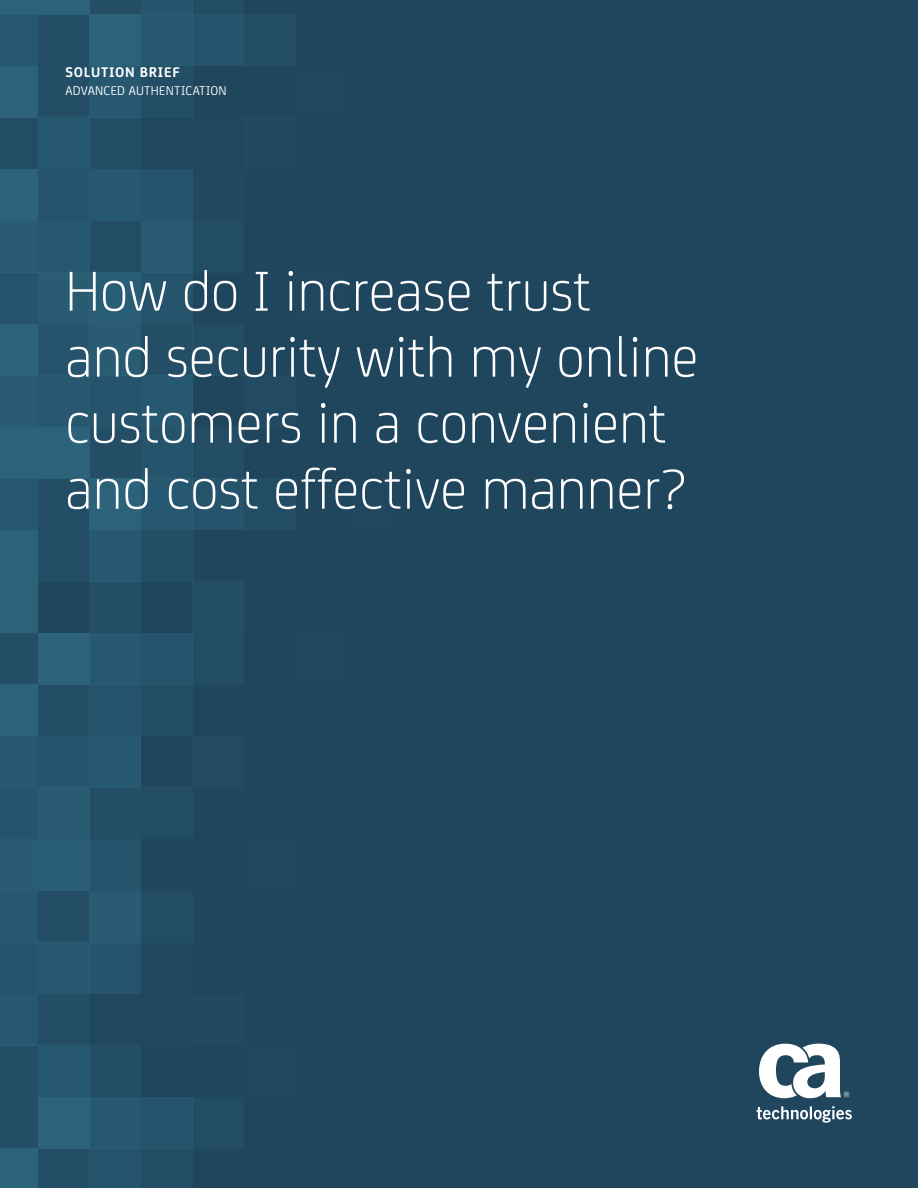
<style>
.page{position:relative;width:918px;height:1188px;background:#fff}
.page>*{position:absolute;margin:0;border:0;box-sizing:border-box;transform-origin:0 0}
.Cover_Head_-_Headlin{font:300 60px/66px "CA Sans";color:#fff}
.Cover_eyebrow{font:700 15px "CA Sans";letter-spacing:.05em;color:#fff}
.Cover_Eyebrow_Topic{font:13.5px "CA Sans";letter-spacing:.02em;color:#fff}
</style>
<div class="page">
<div style="left:1px;top:0;width:917px;height:1188px;background:#20465e"></div>
<div style="left:141px;top:375px;width:51px;height:52px;background:#275871"></div>
<div style="left:90px;top:375px;width:51px;height:52px;background:#25546c"></div>
<div style="left:38px;top:375px;width:52px;height:52px;background:#275870"></div>
<div style="left:1px;top:375px;width:37px;height:52px;background:#295b73"></div>
<div style="left:192px;top:427px;width:52px;height:51px;background:#234d65"></div>
<div style="left:244px;top:478px;width:51px;height:52px;background:#234d65"></div>
<div style="left:141px;top:427px;width:51px;height:51px;background:#25546c"></div>
<div style="left:90px;top:427px;width:51px;height:51px;background:#234e66"></div>
<div style="left:38px;top:427px;width:52px;height:51px;background:#2c637b"></div>
<div style="left:1px;top:427px;width:37px;height:51px;background:#2c637b"></div>
<div style="left:192px;top:478px;width:52px;height:52px;background:#25546c"></div>
<div style="left:141px;top:478px;width:51px;height:52px;background:#275871"></div>
<div style="left:90px;top:478px;width:51px;height:52px;background:#2c637b"></div>
<div style="left:38px;top:478px;width:52px;height:52px;background:#234e66"></div>
<div style="left:1px;top:478px;width:37px;height:52px;background:#275871"></div>
<div style="left:141px;top:530px;width:51px;height:52px;background:#234e66"></div>
<div style="left:90px;top:530px;width:51px;height:52px;background:#275871"></div>
<div style="left:38px;top:530px;width:52px;height:52px;background:#234e66"></div>
<div style="left:1px;top:530px;width:37px;height:52px;background:#2c637b"></div>
<div style="left:192px;top:0;width:52px;height:15px;background:#234d65"></div>
<div style="left:244px;top:15px;width:51px;height:51px;background:#234d65"></div>
<div style="left:141px;top:0;width:51px;height:15px;background:#25546c"></div>
<div style="left:90px;top:0;width:51px;height:15px;background:#234e66"></div>
<div style="left:38px;top:0;width:52px;height:15px;background:#2c637b"></div>
<div style="left:1px;top:0;width:37px;height:15px;background:#2c637b"></div>
<div style="left:192px;top:15px;width:52px;height:51px;background:#25546c"></div>
<div style="left:141px;top:15px;width:51px;height:51px;background:#275871"></div>
<div style="left:90px;top:15px;width:51px;height:51px;background:#2c637b"></div>
<div style="left:38px;top:15px;width:52px;height:51px;background:#234e66"></div>
<div style="left:1px;top:15px;width:37px;height:51px;background:#275871"></div>
<div style="left:141px;top:66px;width:51px;height:52px;background:#234e66"></div>
<div style="left:90px;top:66px;width:51px;height:52px;background:#275871"></div>
<div style="left:38px;top:66px;width:52px;height:52px;background:#234e66"></div>
<div style="left:1px;top:66px;width:37px;height:52px;background:#2c637b"></div>
<div style="left:192px;top:582px;width:52px;height:51px;background:#234e66"></div>
<div style="left:244px;top:375px;width:51px;height:52px;background:#224b63"></div>
<div style="left:90px;top:582px;width:51px;height:51px;background:#234e66"></div>
<div style="left:1px;top:582px;width:37px;height:51px;background:#2c637b"></div>
<div style="left:90px;top:118px;width:51px;height:51px;background:#234e66"></div>
<div style="left:38px;top:118px;width:52px;height:51px;background:#275871"></div>
<div style="left:1px;top:118px;width:37px;height:51px;background:#234d65"></div>
<div style="left:141px;top:169px;width:51px;height:52px;background:#25546c"></div>
<div style="left:244px;top:118px;width:51px;height:51px;background:#214a62"></div>
<div style="left:90px;top:169px;width:51px;height:52px;background:#275871"></div>
<div style="left:38px;top:169px;width:52px;height:52px;background:#25546c"></div>
<div style="left:1px;top:169px;width:37px;height:52px;background:#2c637b"></div>
<div style="left:192px;top:221px;width:52px;height:51px;background:#234d65"></div>
<div style="left:141px;top:221px;width:51px;height:51px;background:#295b73"></div>
<div style="left:90px;top:221px;width:51px;height:51px;background:#234d65"></div>
<div style="left:38px;top:221px;width:52px;height:51px;background:#275871"></div>
<div style="left:1px;top:221px;width:37px;height:51px;background:#295b73"></div>
<div style="left:141px;top:272px;width:51px;height:52px;background:#25546c"></div>
<div style="left:90px;top:272px;width:51px;height:52px;background:#2a5e77"></div>
<div style="left:38px;top:272px;width:52px;height:52px;background:#295b73"></div>
<div style="left:1px;top:272px;width:37px;height:52px;background:#25546c"></div>
<div style="left:192px;top:324px;width:52px;height:51px;background:#234d65"></div>
<div style="left:141px;top:324px;width:51px;height:51px;background:#234e66"></div>
<div style="left:90px;top:324px;width:51px;height:51px;background:#295b73"></div>
<div style="left:38px;top:324px;width:52px;height:51px;background:#25546c"></div>
<div style="left:1px;top:324px;width:37px;height:51px;background:#2c637b"></div>
<div style="left:90px;top:736px;width:51px;height:52px;background:#275871"></div>
<div style="left:38px;top:736px;width:52px;height:52px;background:#25546c"></div>
<div style="left:1px;top:736px;width:37px;height:52px;background:#275870"></div>
<div style="left:141px;top:685px;width:51px;height:51px;background:#234d65"></div>
<div style="left:192px;top:633px;width:52px;height:52px;background:#234d65"></div>
<div style="left:90px;top:685px;width:51px;height:51px;background:#25546c"></div>
<div style="left:38px;top:685px;width:52px;height:51px;background:#234e66"></div>
<div style="left:1px;top:685px;width:37px;height:51px;background:#2c637b"></div>
<div style="left:141px;top:633px;width:51px;height:52px;background:#25546c"></div>
<div style="left:90px;top:633px;width:51px;height:52px;background:#275871"></div>
<div style="left:38px;top:633px;width:52px;height:52px;background:#2c637b"></div>
<div style="left:1px;top:633px;width:37px;height:52px;background:#234e66"></div>
<div style="left:141px;top:1148px;width:51px;height:40px;background:#234d65"></div>
<div style="left:192px;top:1097px;width:52px;height:51px;background:#234d65"></div>
<div style="left:90px;top:1148px;width:51px;height:40px;background:#25546c"></div>
<div style="left:38px;top:1148px;width:52px;height:40px;background:#234e66"></div>
<div style="left:1px;top:1148px;width:37px;height:40px;background:#2c637b"></div>
<div style="left:141px;top:1097px;width:51px;height:51px;background:#25546c"></div>
<div style="left:90px;top:1097px;width:51px;height:51px;background:#275871"></div>
<div style="left:38px;top:1097px;width:52px;height:51px;background:#2c637b"></div>
<div style="left:1px;top:1097px;width:37px;height:51px;background:#234e66"></div>
<div style="left:90px;top:1045px;width:51px;height:52px;background:#234e66"></div>
<div style="left:38px;top:1045px;width:52px;height:52px;background:#275871"></div>
<div style="left:1px;top:1045px;width:37px;height:52px;background:#234e66"></div>
<div style="left:192px;top:736px;width:52px;height:52px;background:#224b63"></div>
<div style="left:38px;top:994px;width:52px;height:51px;background:#234e66"></div>
<div style="left:1px;top:994px;width:37px;height:51px;background:#275871"></div>
<div style="left:90px;top:942px;width:51px;height:52px;background:#25546c"></div>
<div style="left:192px;top:994px;width:52px;height:51px;background:#214a62"></div>
<div style="left:38px;top:942px;width:52px;height:52px;background:#275871"></div>
<div style="left:1px;top:942px;width:37px;height:52px;background:#25546c"></div>
<div style="left:141px;top:891px;width:51px;height:51px;background:#234d65"></div>
<div style="left:90px;top:891px;width:51px;height:51px;background:#295b73"></div>
<div style="left:38px;top:891px;width:52px;height:51px;background:#234d65"></div>
<div style="left:1px;top:891px;width:37px;height:51px;background:#275871"></div>
<div style="left:90px;top:839px;width:51px;height:52px;background:#25546c"></div>
<div style="left:38px;top:839px;width:52px;height:52px;background:#2a5e77"></div>
<div style="left:1px;top:839px;width:37px;height:52px;background:#295b73"></div>
<div style="left:141px;top:788px;width:51px;height:51px;background:#234d65"></div>
<div style="left:90px;top:788px;width:51px;height:51px;background:#234e66"></div>
<div style="left:38px;top:788px;width:52px;height:51px;background:#295b73"></div>
<div style="left:1px;top:788px;width:37px;height:51px;background:#25546c"></div>
<svg style="left:757px;top:1106px;width:95px;height:17px"></svg>
<svg style="left:759px;top:1044px;width:90px;height:54px"></svg>
<p class="Cover_eyebrow" style="left:65px;top:61px;width:116px">SOLUTION BRIEF</p>
<p class="Cover_Eyebrow_Topic" style="left:65px;top:81px;width:163px">ADVANCED AUTHENTICATION</p>
<p class="Cover_Head_-_Headlin" style="left:65px;top:254px;width:635px">How do I increase trust<br>and security with my online customers in a convenient and cost effective manner?</p>
</div>
